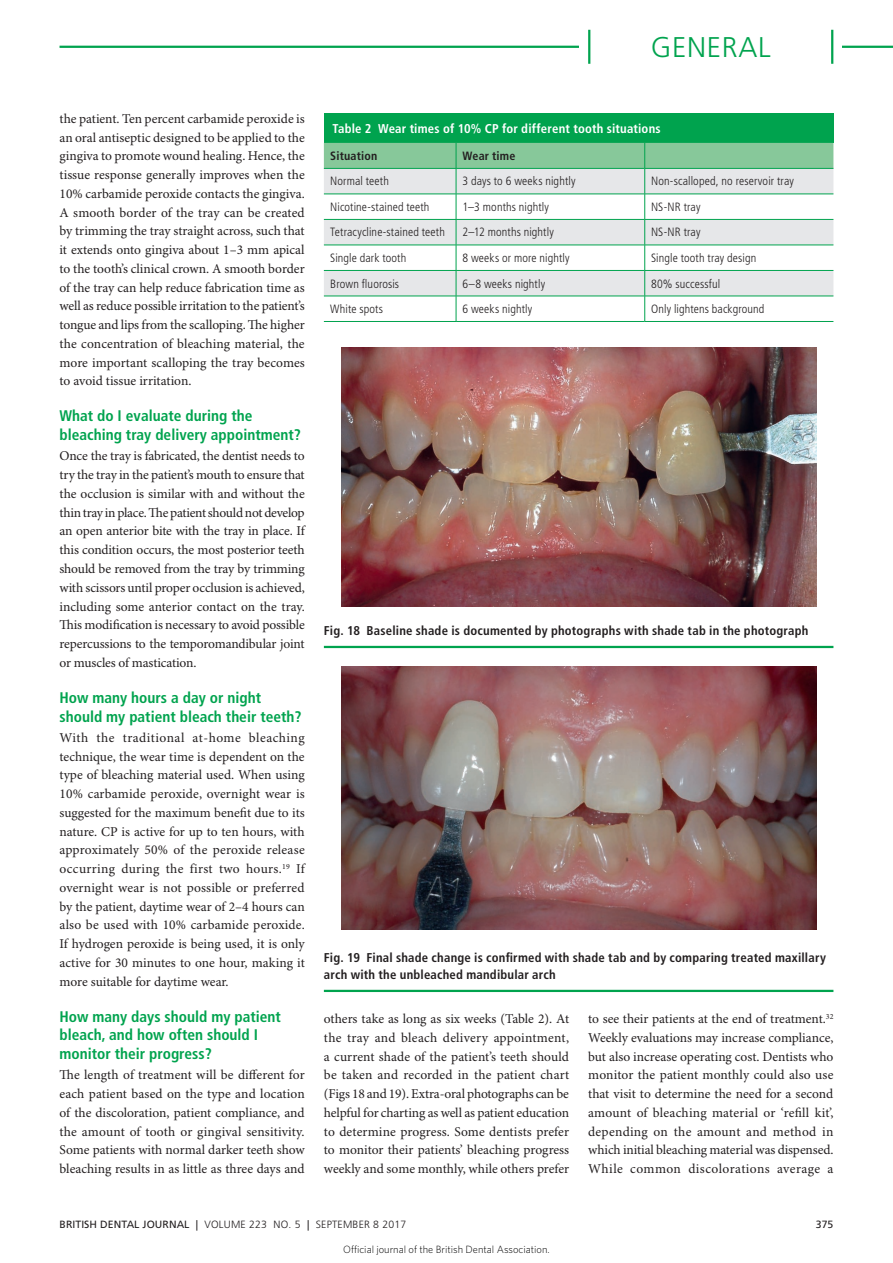
<style>
.page{position:relative;width:893px;height:1263px;background:#fff}
.page>*{position:absolute;margin:0;border:0;box-sizing:border-box;transform-origin:0 0}
.t1{font:300 28.5px "Frutiger LT Std";letter-spacing:.025em;color:#00a34e}
.crosshead_2{font:700 condensed 15.3px/18.8px "Frutiger LT Std";color:#00a34e}
.body_fullout{font:13.5px/18.8px "Minion Pro";letter-spacing:-.005em;color:#231f20;text-align:justify}
.references{font:700 condensed 12.75px/16.5px "Frutiger LT Std";letter-spacing:.015em;color:#231f20}
.references-2{font:700 condensed 12.75px "Frutiger LT Std";letter-spacing:.015em;color:#fff}
.references-3{font:300 condensed 12px "Frutiger LT Std";letter-spacing:.01em;color:#231f20}
.references-4{font:700 condensed 12px "Frutiger LT Std";letter-spacing:.015em;color:#231f20}
.t2{font:300 10.5px "Frutiger LT Std";letter-spacing:.02em;color:#231f20}
.t3{font:300 10.5px "Whitney";color:#000}
.t4{font:10.5px "Frutiger LT Std";color:#231f20}
.s1{font-weight:400}
</style>
<div class="page">
<hr style="left:324px;top:646px;width:509px;height:2px;background:#00a34e">
<img style="left:341px;top:348px;width:475px;height:258px">
<hr style="left:324px;top:990px;width:509px;height:2px;background:#00a34e">
<img style="left:341px;top:667px;width:475px;height:262px">
<div style="left:324px;top:113px;width:509px;height:30px;background:#00a34e"></div>
<hr style="left:324px;top:321px;width:132px;height:1px;background:#00a34e">
<hr style="left:456px;top:321px;width:189px;height:1px;background:#00a34e">
<hr style="left:645px;top:321px;width:188px;height:1px;background:#00a34e">
<svg style="left:324px;top:143px;width:509px;height:178px"></svg>
<hr style="left:60px;top:46px;width:833px;height:2px;background:#00a34e">
<div style="left:580px;top:30px;width:262px;height:34px;background:#fff"></div>
<hr style="left:831px;top:30px;width:2px;height:34px;background:#00a34e">
<hr style="left:588px;top:30px;width:2px;height:34px;background:#00a34e">
<h1 class="t1" style="left:651px;top:31px;width:121px">GENERAL</h1>
<p class="body_fullout" style="left:60px;top:110px;width:247px">the patient. Ten percent carbamide peroxide is an oral antiseptic designed to be applied to the gingiva to promote wound healing. Hence, the tissue response generally improves when the 10% carbamide peroxide contacts the gingiva.<br>A smooth border of the tray can be created by trimming the tray straight across, such that it extends onto gingiva about 1–3 mm apical to the tooth’s clinical crown. A smooth border of the tray can help reduce fabrication time as well as reduce possible irritation to the patient’s tongue and lips from the scalloping. The higher the concentration of bleaching material, the more important scalloping the tray becomes to avoid tissue irritation.</p>
<p class="crosshead_2" style="left:60px;top:407px;width:243px">What do I evaluate during the bleaching tray delivery appointment?</p>
<p class="body_fullout" style="left:60px;top:447px;width:247px">Once the tray is fabricated, the dentist needs to try the tray in the patient’s mouth to ensure that the occlusion is similar with and without the thin tray in place. The patient should not develop an open anterior bite with the tray in place. If this condition occurs, the most posterior teeth should be removed from the tray by trimming with scissors until proper occlusion is achieved, including some anterior contact on the tray.<br>This modification is necessary to avoid possible repercussions to the temporomandibular joint or muscles of mastication.</p>
<p class="crosshead_2" style="left:60px;top:688px;width:244px">How many hours a day or night should my patient bleach their teeth?</p>
<p class="body_fullout" style="left:60px;top:729px;width:247px">With the traditional at-home bleaching technique, the wear time is dependent on the type of bleaching material used. When using 10% carbamide peroxide, overnight wear is suggested for the maximum benefit due to its nature. CP is active for up to ten hours, with approximately 50% of the peroxide release occurring during the first two hours.<sup>19</sup> If overnight wear is not possible or preferred by the patient, daytime wear of 2–4 hours can also be used with 10% carbamide peroxide.<br>If hydrogen peroxide is being used, it is only active for 30 minutes to one hour, making it more suitable for daytime wear.</p>
<p class="crosshead_2" style="left:60px;top:1007px;width:223px">How many days should my patient bleach, and how often should I monitor their progress?</p>
<p class="body_fullout" style="left:60px;top:1066px;width:247px">The length of treatment will be different for each patient based on the type and location of the discoloration, patient compliance, and the amount of tooth or gingival sensitivity.<br>Some patients with normal darker teeth show bleaching results in as little as three days and</p>
<p class="references-2" style="left:332px;top:121px;width:330px">Table 2 Wear times of 10% CP for different tooth situations</p>
<p class="references-4" style="left:330px;top:149px;width:49px">Situation</p>
<p class="references-4" style="left:462px;top:149px;width:55px">Wear time</p>
<p class="references-3" style="left:330px;top:174px;width:60px">Normal teeth</p>
<p class="references-3" style="left:462px;top:174px;width:115px">3 days to 6 weeks nightly</p>
<p class="references-3" style="left:651px;top:174px;width:144px">Non-scalloped, no reservoir tray</p>
<p class="references-3" style="left:330px;top:200px;width:101px">Nicotine-stained teeth</p>
<p class="references-3" style="left:462px;top:200px;width:88px">1–3 months nightly</p>
<p class="references-3" style="left:651px;top:200px;width:51px">NS-NR tray</p>
<p class="references-3" style="left:330px;top:226px;width:116px">Tetracycline-stained teeth</p>
<p class="references-3" style="left:462px;top:226px;width:93px">2–12 months nightly</p>
<p class="references-3" style="left:651px;top:226px;width:51px">NS-NR tray</p>
<p class="references-3" style="left:330px;top:251px;width:78px">Single dark tooth</p>
<p class="references-3" style="left:462px;top:251px;width:109px">8 weeks or more nightly</p>
<p class="references-3" style="left:651px;top:251px;width:107px">Single tooth tray design</p>
<p class="references-3" style="left:330px;top:277px;width:70px">Brown fluorosis</p>
<p class="references-3" style="left:462px;top:277px;width:84px">6–8 weeks nightly</p>
<p class="references-3" style="left:651px;top:277px;width:71px">80% successful</p>
<p class="references-3" style="left:330px;top:302px;width:54px">White spots</p>
<p class="references-3" style="left:462px;top:302px;width:71px">6 weeks nightly</p>
<p class="references-3" style="left:651px;top:302px;width:115px">Only lightens background</p>
<p class="references" style="left:324px;top:622px;width:486px">Fig. 18 Baseline shade is documented by photographs with shade tab in the photograph</p>
<p class="references" style="left:324px;top:950px;width:504px">Fig. 19 Final shade change is confirmed with shade tab and by comparing treated maxillary arch with the unbleached mandibular arch</p>
<p class="body_fullout" style="left:324px;top:1010px;width:247px">others take as long as six weeks (Table 2). At the tray and bleach delivery appointment, a current shade of the patient’s teeth should be taken and recorded in the patient chart (Figs 18 and 19). Extra-oral photographs can be helpful for charting as well as patient education to determine progress. Some dentists prefer to monitor their patients’ bleaching progress weekly and some monthly, while others prefer</p>
<p class="body_fullout" style="left:588px;top:1010px;width:247px">to see their patients at the end of treatment.<sup>32<br></sup>Weekly evaluations may increase compliance, but also increase operating cost. Dentists who monitor the patient monthly could also use that visit to determine the need for a second amount of bleaching material or ‘refill kit’, depending on the amount and method in which initial bleaching material was dispensed.<br>While common discolorations average a</p>
<p class="t2" style="left:60px;top:1219px;width:348px"><span class="s1">BRITISH DENTAL JOURNAL |</span> VOLUME 223 NO. 5 <span class="s1">|</span> SEPTEMBER 8 2017</p>
<p class="t4" style="left:816px;top:1218px;width:19px">375</p>
<p class="t3" style="left:343px;top:1243px;width:208px">Official journal of the British Dental Association.</p>
</div>
